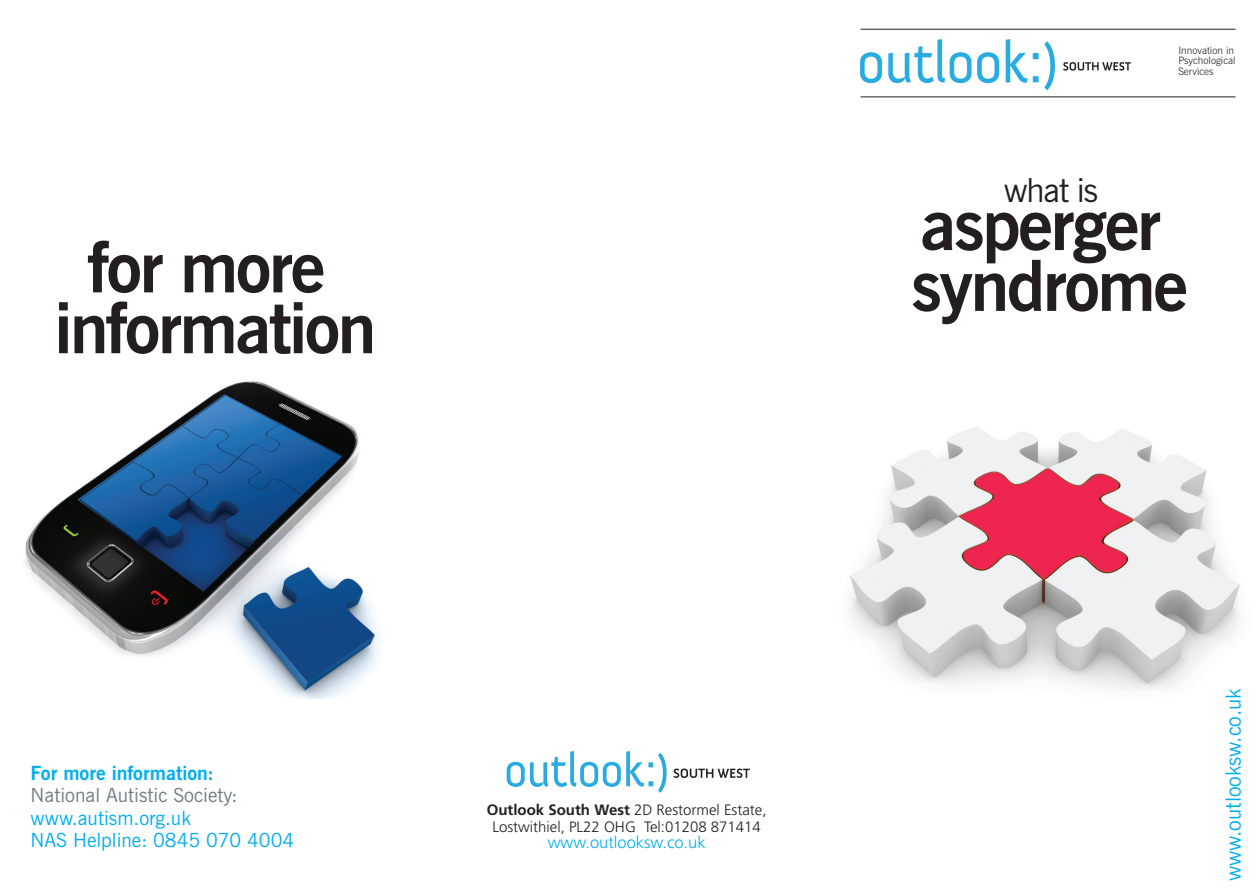
<style>
.page{position:relative;width:1259px;height:893px;background:#fff}
.page>*{position:absolute;margin:0;border:0;box-sizing:border-box;transform-origin:0 0}
.t1{font:700 70.2px "News Gothic BT";letter-spacing:-.035em;color:#231f20}
.t2{font:33px "News Gothic BT";letter-spacing:-.035em;color:#231f20}
.t3{font:21px "News Gothic BT";color:#00aeef}
.t4{font:19.5px "News Gothic BT";color:#00aeef}
.t5{font:19.5px "News Gothic BT";color:#717d83}
.t6{font:700 19.5px "News Gothic BT";color:#00aeef}
.t7{font:300 16.5px "Frutiger";color:#00aeef}
.t8{font:300 15px "Frutiger";color:#231f20}
.t9{font:300 10.2px/10.5px "News Gothic BT";color:#231f20}
.s1{font-weight:700}
</style>
<div class="page">
<img style="left:848px;top:426px;width:393px;height:265px">
<svg style="left:507px;top:751px;width:159px;height:42px"></svg>
<svg style="left:673px;top:768px;width:77px;height:10px"></svg>
<img style="left:24px;top:381px;width:354px;height:317px">
<img style="left:860px;top:39px;width:271px;height:52px">
<hr style="left:860px;top:29px;width:375px;height:1px;background:#231f20">
<hr style="left:860px;top:97px;width:375px;height:1px;background:#231f20">
<p class="t1" style="left:88px;top:225px;width:239px">for more</p>
<p class="t1" style="left:54px;top:285px;width:323px">information</p>
<p class="t6" style="left:31px;top:761px;width:185px">For more information:</p>
<p class="t5" style="left:31px;top:783px;width:208px">National Autistic Society:</p>
<p class="t4" style="left:31px;top:806px;width:162px">www.autism.org.uk</p>
<p class="t4" style="left:31px;top:828px;width:265px">NAS Helpline: 0845 070 4004</p>
<p class="t8" style="left:487px;top:802px;width:281px"><span class="s1">Outlook South West</span> 2D Restormel Estate,</p>
<p class="t8" style="left:492px;top:818px;width:270px">Lostwithiel, PL22 OHG Tel:01208 871414</p>
<p class="t7" style="left:548px;top:833px;width:159px">www.outlooksw.co.uk</p>
<p class="t2" style="left:1003px;top:170px;width:96px">what is</p>
<p class="t9" style="left:1178px;top:45px;width:57px">Innovation in</p>
<p class="t9" style="left:1178px;top:55px;width:59px">Psychological<br>Services</p>
<p class="t1" style="left:920px;top:182px;width:242px">asperger</p>
<p class="t1" style="left:911px;top:243px;width:278px">syndrome</p>
<p class="t3" style="left:1220px;top:881px;width:194px;rotate:-90deg">www.outlooksw.co.uk</p>
</div>
